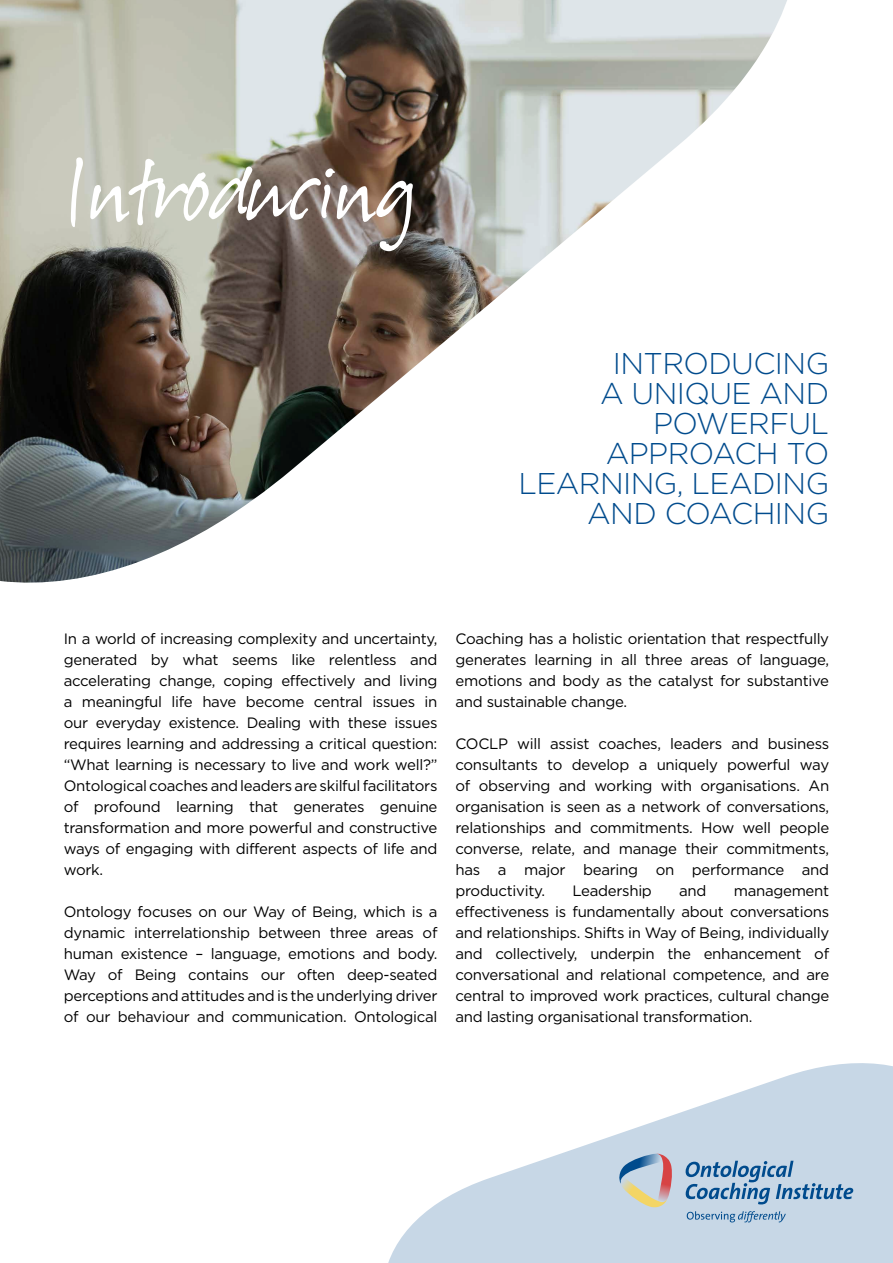
<style>
.page{position:relative;width:893px;height:1263px;background:#fff}
.page>*{position:absolute;margin:0;border:0;box-sizing:border-box;transform-origin:0 0}
.t1{font:108px "Suomi Hand Script";letter-spacing:.005em;color:#fff}
.t2{font:300 30px/30px "Gotham HTF";letter-spacing:-.02em;color:#004b8d;text-align:right}
.t3{font:15px/21px "Gotham HTF";letter-spacing:-.02em;color:#000;text-align:justify}
</style>
<div class="page">
<img style="left:0;top:0;width:787px;height:583px">
<svg style="left:388px;top:1063px;width:505px;height:200px;fill:#c7d7e6"></svg>
<svg style="left:618px;top:1154px;width:55px;height:53px"></svg>
<svg style="left:686px;top:1161px;width:167px;height:43px"></svg>
<svg style="left:687px;top:1211px;width:99px;height:11px"></svg>
<h1 class="t1" style="left:68px;top:138px;width:351px">Introducing</h1>
<h2 class="t2" style="left:518px;top:348px;width:312px">INTRODUCING<br>A UNIQUE AND<br>POWERFUL<br>APPROACH TO<br>LEARNING, LEADING<br>AND COACHING</h2>
<p class="t3" style="left:64px;top:628px;width:375px">In a world of increasing complexity and uncertainty, generated by what seems like relentless and accelerating change, coping effectively and living a meaningful life have become central issues in our everyday existence. Dealing with these issues requires learning and addressing a critical question: “What learning is necessary to live and work well?” Ontological coaches and leaders are skilful facilitators of profound learning that generates genuine transformation and more powerful and constructive ways of engaging with different aspects of life and work.</p>
<p class="t3" style="left:64px;top:901px;width:375px">Ontology focuses on our Way of Being, which is a dynamic interrelationship between three areas of human existence – language, emotions and body.<br>Way of Being contains our often deep-seated perceptions and attitudes and is the underlying driver of our behaviour and communication. Ontological</p>
<p class="t3" style="left:455px;top:628px;width:375px">Coaching has a holistic orientation that respectfully generates learning in all three areas of language, emotions and body as the catalyst for substantive and sustainable change.</p>
<p class="t3" style="left:455px;top:733px;width:375px">COCLP will assist coaches, leaders and business consultants to develop a uniquely powerful way of observing and working with organisations. An organisation is seen as a network of conversations, relationships and commitments. How well people converse, relate, and manage their commitments, has a major bearing on performance and productivity.</p>
<p class="t3" style="left:572px;top:880px;width:81px">Leadership</p>
<p class="t3" style="left:679px;top:880px;width:29px">and</p>
<p class="t3" style="left:455px;top:880px;width:375px;text-indent:278px">management effectiveness is fundamentally about conversations and relationships. Shifts in Way of Being, individually and collectively, underpin the enhancement of conversational and relational competence, and are central to improved work practices, cultural change and lasting organisational transformation.</p>
</div>
